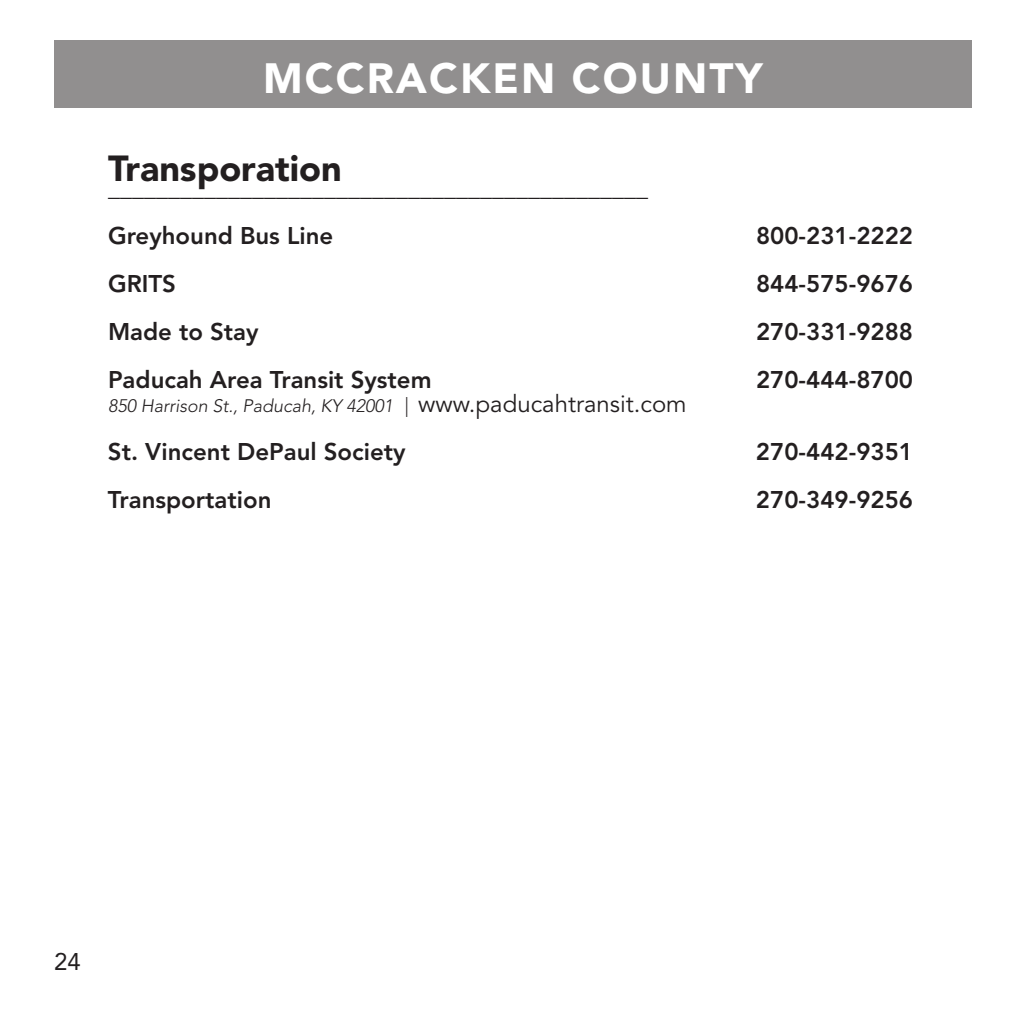
<style>
.page{position:relative;width:1026px;height:1026px;background:#fff}
.page>*{position:absolute;margin:0;border:0;box-sizing:border-box;transform-origin:0 0}
.t1{font:900 42px "Avenir LT Std";letter-spacing:.05em;color:#fff}
.t2{font:900 36px "Avenir LT Std";color:#231f20}
.t3{font:800 24px "Avenir LT Std";color:#231f20}
.t4{font:900 24px "Avenir LT Std";color:#231f20}
.t5{font:24px "Avenir LT Std";color:#231f20}
.t6{font:italic 300 18px "Avenir LT Std";color:#231f20}
.s1{font-weight:400;font-style:normal;font-size:24px}
</style>
<div class="page">
<div style="left:54px;top:40px;width:918px;height:68px;background:#918f8f"></div>
<h1 class="t1" style="left:263px;top:61px;width:501px">MCCRACKEN COUNTY</h1>
<h2 class="t2" style="left:108px;top:153px;width:235px">Transporation</h2>
<p class="t4" style="left:108px;top:178px;width:541px">_____________________________________________</p>
<p class="t3" style="left:108px;top:226px;width:227px">Greyhound Bus Line</p>
<p class="t3" style="left:756px;top:226px;width:159px">800-231-2222</p>
<p class="t3" style="left:108px;top:274px;width:70px">GRITS</p>
<p class="t3" style="left:756px;top:274px;width:159px">844-575-9676</p>
<p class="t3" style="left:108px;top:322px;width:152px">Made to Stay</p>
<p class="t3" style="left:756px;top:322px;width:159px">270-331-9288</p>
<p class="t3" style="left:108px;top:370px;width:325px">Paducah Area Transit System</p>
<p class="t3" style="left:756px;top:370px;width:159px">270-444-8700</p>
<p class="t6" style="left:108px;top:397px;width:580px">850 Harrison St., Paducah, KY 42001 | <span class="s1">www.paducahtransit.com</span></p>
<p class="t3" style="left:108px;top:442px;width:299px">St. Vincent DePaul Society</p>
<p class="t3" style="left:756px;top:442px;width:159px">270-442-9351</p>
<p class="t3" style="left:108px;top:490px;width:165px">Transportation</p>
<p class="t3" style="left:756px;top:490px;width:159px">270-349-9256</p>
<p class="t5" style="left:54px;top:951px;width:28px">24</p>
</div>
